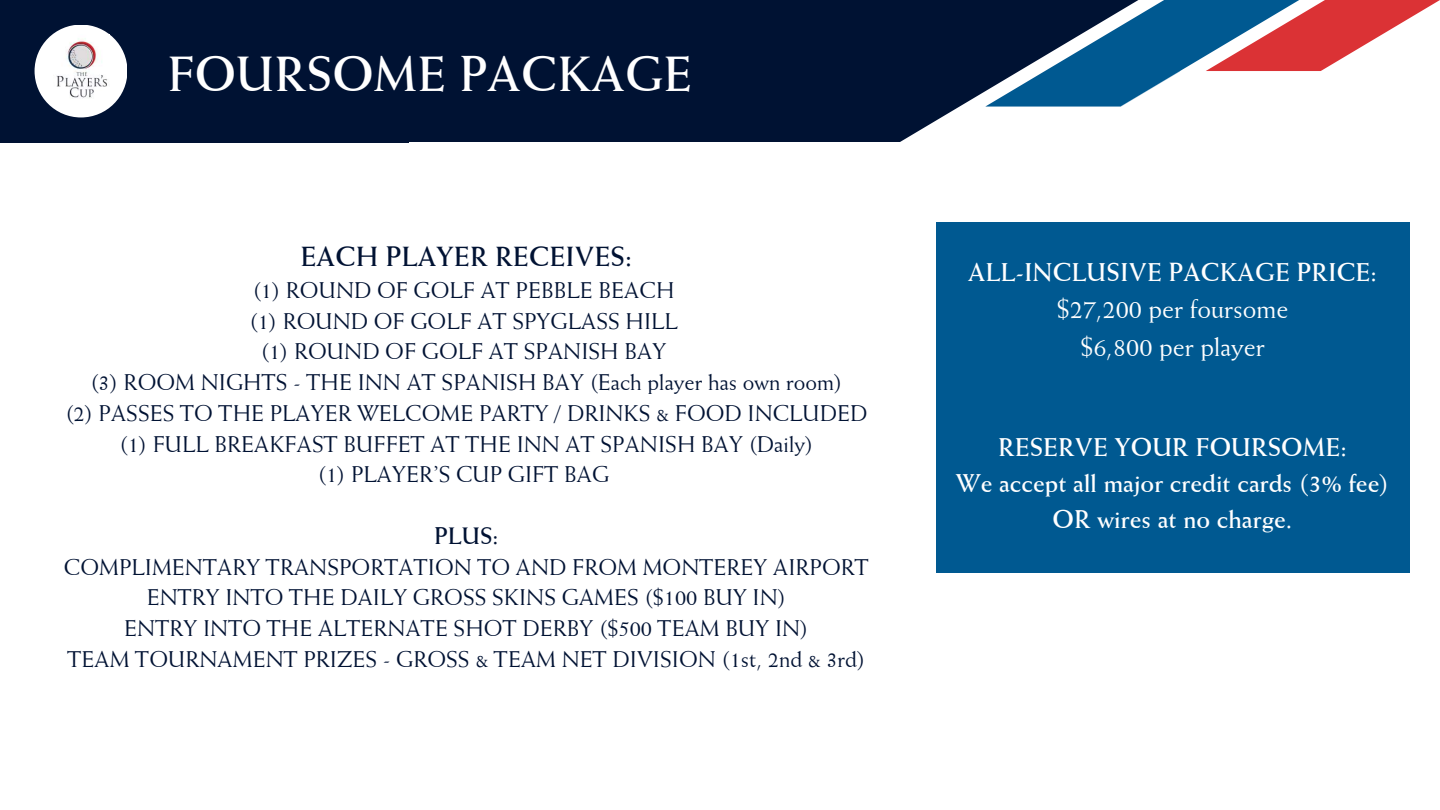
<style>
.page{position:relative;width:1440px;height:810px;background:#fff}
.page>*{position:absolute;margin:0;border:0;box-sizing:border-box;transform-origin:0 0}
.t1{font:700 50px "Weiss BT";color:#fff}
.t2{font:700 28px "Weiss BT";color:#001233}
.t3{font:27px/37.5px "Weiss BT";color:#fff;text-align:center}
.t4{font:700 26px/36px "Weiss BT";color:#fff;text-align:center}
.t5{font:700 24px "Weiss BT";color:#001233}
.t6{font:23px/30.8px "Weiss BT";color:#001233;text-align:center}
</style>
<div class="page">
<div style="left:409px;top:0;width:576px;height:142px;background:#001233"></div>
<svg style="left:985px;top:0;width:455px;height:107px"></svg>
<div style="left:0;top:0;width:409px;height:142px;background:#001233"></div>
<div style="left:35px;top:25px;width:92px;height:92px;background:#fff;border-radius:50%"></div>
<img style="left:56px;top:38px;width:51px;height:60px">
<div style="left:936px;top:223px;width:473px;height:350px;background:#005991"></div>
<h1 class="t1" style="left:168px;top:43px;width:526px">FOURSOME PACKAGE</h1>
<p class="t2" style="left:300px;top:239px;width:333px">EACH PLAYER RECEIVES:</p>
<p class="t6" style="left:65px;top:274px;width:804px">(1) ROUND OF GOLF AT PEBBLE BEACH<br>(1) ROUND OF GOLF AT SPYGLASS HILL<br>(1) ROUND OF GOLF AT SPANISH BAY<br>(3) ROOM NIGHTS - THE INN AT SPANISH BAY (Each player has own room)<br>(2) PASSES TO THE PLAYER WELCOME PARTY / DRINKS &amp; FOOD INCLUDED (1) FULL BREAKFAST BUFFET AT THE INN AT SPANISH BAY (Daily)<br>(1) PLAYER’S CUP GIFT BAG</p>
<p class="t5" style="left:434px;top:521px;width:66px">PLUS:</p>
<p class="t6" style="left:64px;top:551px;width:806px">COMPLIMENTARY TRANSPORTATION TO AND FROM MONTEREY AIRPORT</p>
<p class="t6" style="left:147px;top:582px;width:641px">ENTRY INTO THE DAILY GROSS SKINS GAMES ($100 BUY IN)</p>
<p class="t6" style="left:124px;top:612px;width:686px">ENTRY INTO THE ALTERNATE SHOT DERBY ($500 TEAM BUY IN)</p>
<p class="t6" style="left:67px;top:643px;width:799px">TEAM TOURNAMENT PRIZES - GROSS &amp; TEAM NET DIVISION (1st, 2nd &amp; 3rd)</p>
<p class="t4" style="left:968px;top:253px;width:411px">ALL-INCLUSIVE PACKAGE PRICE:</p>
<p class="t3" style="left:1057px;top:290px;width:233px">$27,200 per foursome $6,800 per player</p>
<p class="t4" style="left:956px;top:429px;width:434px">RESERVE YOUR FOURSOME:<br>We accept all major credit cards (3% fee)<br>OR wires at no charge.</p>
</div>
